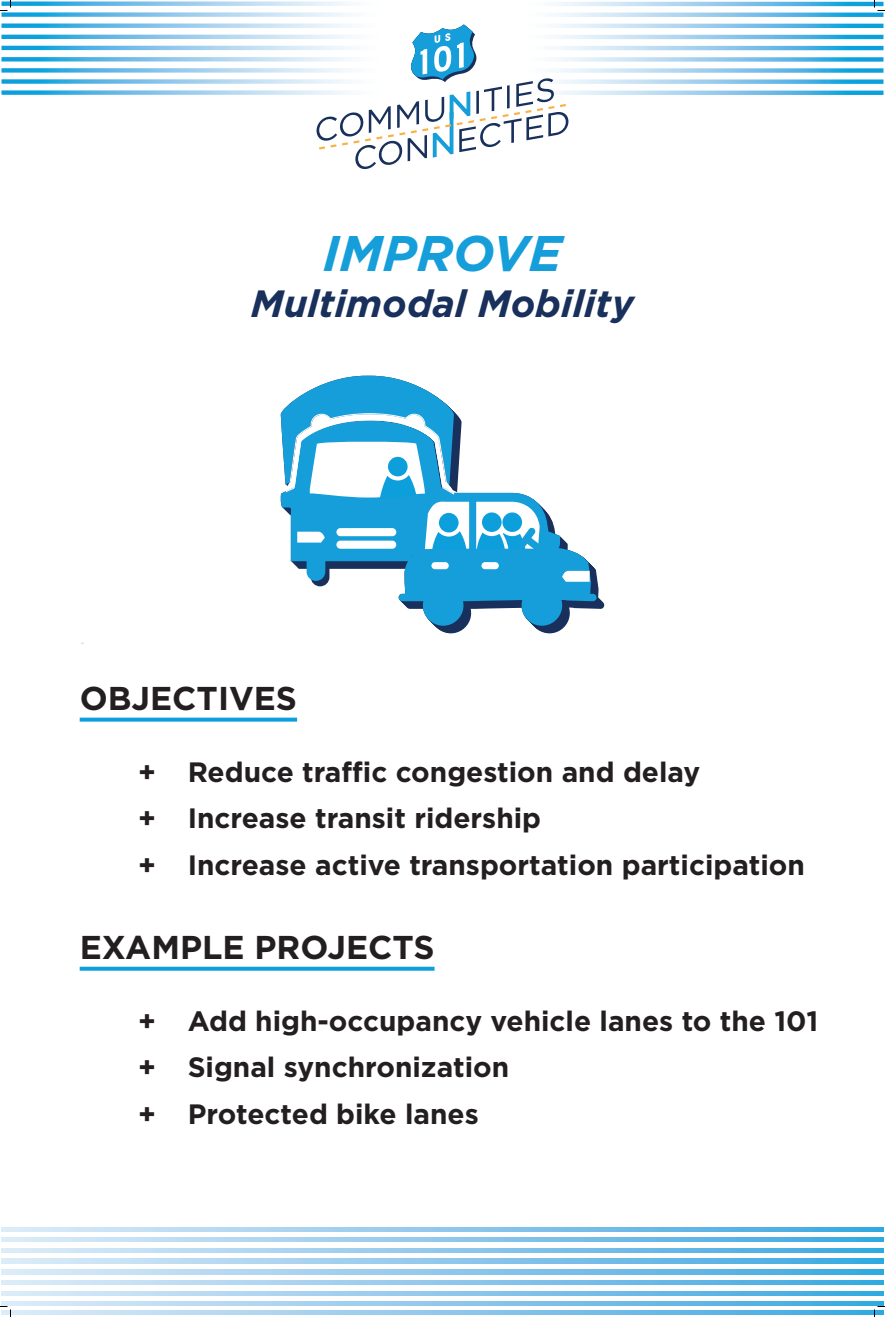
<style>
.page{position:relative;width:885px;height:1317px;background:#fff}
.page>*{position:absolute;margin:0;border:0;box-sizing:border-box;transform-origin:0 0}
.t1{font:italic 700 50px "Gotham";color:#159eda}
.t2{font:italic 700 38px "Gotham";color:#18305b}
.Headers{font:700 33px "Gotham";color:#231f20}
.t3{font:700 28px "Gotham";color:#231f20}
</style>
<div class="page">
<svg style="left:290px;top:492px;width:307px;height:134px;fill:#189eda"></svg>
<svg style="left:280px;top:376px;width:189px;height:174px"></svg>
<svg style="left:562px;top:571px;width:28px;height:11px"></svg>
<div style="left:336px;top:541px;width:60px;height:8px;background:#fff;border-radius:4px"></div>
<div style="left:336px;top:528px;width:60px;height:8px;background:#fff;border-radius:4px"></div>
<div style="left:431px;top:562px;width:18px;height:7px;background:#fff;border-radius:4px"></div>
<div style="left:481px;top:562px;width:18px;height:7px;background:#fff;border-radius:4px"></div>
<svg style="left:476px;top:502px;width:64px;height:48px"></svg>
<svg style="left:307px;top:561px;width:22px;height:25px"></svg>
<svg style="left:80px;top:718px;width:217px;height:4px"></svg>
<svg style="left:80px;top:967px;width:355px;height:4px"></svg>
<svg style="left:2px;top:1238px;width:882px;height:4px"></svg>
<svg style="left:2px;top:1281px;width:882px;height:4px"></svg>
<svg style="left:2px;top:1259px;width:882px;height:4px"></svg>
<svg style="left:2px;top:1302px;width:882px;height:4px"></svg>
<svg style="left:2px;top:1227px;width:882px;height:4px"></svg>
<svg style="left:2px;top:1270px;width:882px;height:4px"></svg>
<svg style="left:2px;top:1248px;width:882px;height:5px"></svg>
<svg style="left:2px;top:1291px;width:882px;height:4px"></svg>
<svg style="left:11px;top:1311px;width:863px;height:4px"></svg>
<svg style="left:2px;top:24px;width:882px;height:145px"></svg>
<svg style="left:0;top:0;width:352px;height:17px"></svg>
<svg style="left:0;top:1306px;width:11px;height:11px"></svg>
<svg style="left:554px;top:0;width:331px;height:17px"></svg>
<svg style="left:874px;top:1306px;width:11px;height:11px"></svg>
<p class="t1" style="left:323px;top:225px;width:241px">IMPROVE</p>
<p class="t2" style="left:251px;top:281px;width:385px">Multimodal Mobility</p>
<p class="Headers" style="left:80px;top:679px;width:219px">OBJECTIVES</p>
<p class="t3" style="left:138px;top:756px;width:564px">+ Reduce traffic congestion and delay</p>
<p class="t3" style="left:138px;top:802px;width:404px">+ Increase transit ridership</p>
<p class="t3" style="left:138px;top:849px;width:668px">+ Increase active transportation participation</p>
<p class="Headers" style="left:80px;top:928px;width:356px">EXAMPLE PROJECTS</p>
<p class="t3" style="left:138px;top:1005px;width:682px">+ Add high-occupancy vehicle lanes to the 101</p>
<p class="t3" style="left:138px;top:1051px;width:373px">+ Signal synchronization</p>
<p class="t3" style="left:138px;top:1098px;width:342px">+ Protected bike lanes</p>
</div>
